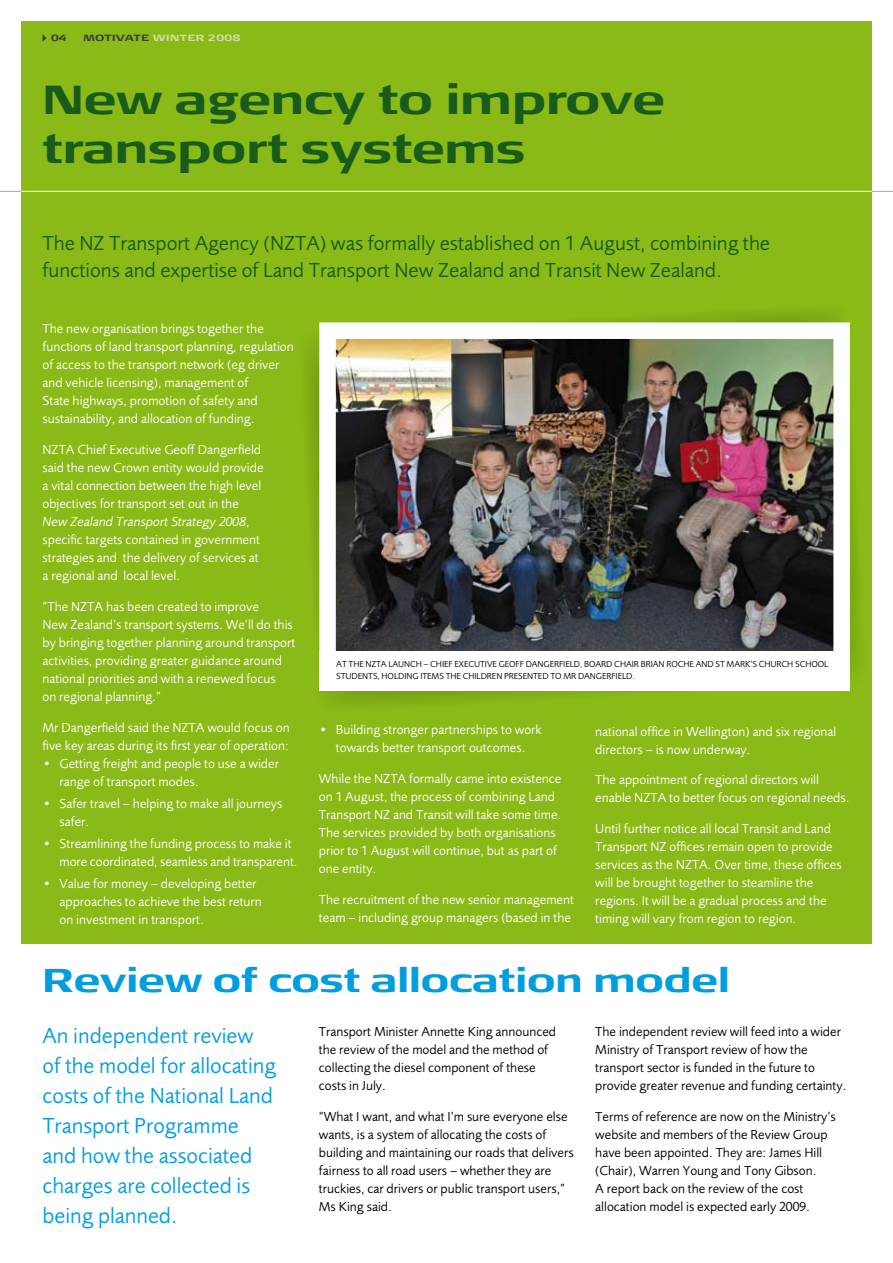
<style>
.page{position:relative;width:893px;height:1263px;background:#fff}
.page>*{position:absolute;margin:0;border:0;box-sizing:border-box;transform-origin:0 0}
.t1{font:700 40.5px/48.6px "Signa Ext Column";color:#195b1a}
.t2{font:700 33px "Signa Ext Column";color:#009ee0}
.t3{font:22.5px/30px "Foundry Sans";color:#009ee0}
.t4{font:21px/27px "Foundry Sans";color:#195b1a}
.t5{font:13.5px/18px "Foundry Sans";color:#fff}
.t6{font:13.5px/18px "Foundry Sans";color:#000}
.t7{font:9px "Foundry Sans";letter-spacing:-.01em;color:#000}
.t8{font:700 9px "Signa Ext Column";letter-spacing:.05em;color:#d0e0a4}
.t9{font:700 9px "Signa Ext Column";color:#3e3e40}
.s1{color:#3e3e40}
.s2{font-style:italic}
</style>
<div class="page">
<hr style="left:0;top:191px;width:893px;height:1px;background:#a7a8aa">
<div style="left:21px;top:21px;width:851px;height:923px;background:#89ba17"></div>
<hr style="left:21px;top:191px;width:851px;height:1px;background:#fff">
<svg style="left:306px;top:312px;width:551px;height:392px"></svg>
<img style="left:336px;top:339px;width:497px;height:312px">
<div style="left:319px;top:322px;width:531px;height:352px;border:16px solid #fff"></div>
<div style="left:319px;top:651px;width:531px;height:40px;background:#fff"></div>
<svg style="left:43px;top:34px;width:3px;height:8px"></svg>
<p class="t9" style="left:51px;top:33px;width:17px">04</p>
<p class="t8" style="left:83px;top:33px;width:159px"><span class="s1">motivate</span> winter 2008</p>
<h1 class="t1" style="left:43px;top:77px;width:624px">N ew agency to improve transport systems</h1>
<h3 class="t4" style="left:43px;top:229px;width:729px">The NZ Transport Agency (NZTA) was formally established on 1 August, combining the functions and expertise of Land Transport New Zealand and Transit New Zealand.</h3>
<p class="t5" style="left:43px;top:320px;width:253px">The new organisation brings together the functions of land transport planning, regulation of access to the transport network (eg driver and vehicle licensing), management of<br>State highways, promotion of safety and sustainability, and allocation of funding.</p>
<p class="t5" style="left:43px;top:441px;width:223px">NZTA Chief Executive Geoff Dangerfield said the new Crown entity would provide a vital connection between the high level objectives for transport set out in the <span class="s2">New Zealand Transport Strategy 2008</span>, specific targets contained in government strategies and the delivery of services at a regional and local level.</p>
<p class="t5" style="left:43px;top:597px;width:254px">“The NZTA has been created to improve<br>New Zealand’s transport systems. We’ll do this by bringing together planning around transport activities, providing greater guidance around national priorities and with a renewed focus<br>on regional planning.”</p>
<p class="t5" style="left:43px;top:718px;width:249px">Mr Dangerfield said the NZTA would focus on five key areas during its first year of operation:</p>
<p class="t5" style="left:60px;top:754px;width:221px;text-indent:-17px">• Getting freight and people to use a wider range of transport modes.</p>
<p class="t5" style="left:60px;top:794px;width:225px;text-indent:-17px">• Safer travel – helping to make all journeys safer.</p>
<p class="t5" style="left:60px;top:834px;width:240px;text-indent:-17px">• Streamlining the funding process to make it more coordinated, seamless and transparent.</p>
<p class="t5" style="left:60px;top:875px;width:204px;text-indent:-17px">• Value for money – developing better approaches to achieve the best return on investment in transport.</p>
<p class="t7" style="left:336px;top:658px;width:203px">At the NZTA launch – Chief Executive Geo ff Danger</p>
<p class="t7" style="left:559px;top:658px;width:10px">field</p>
<p class="t7" style="left:580px;top:658px;width:16px">, Board</p>
<p class="t7" style="left:614px;top:658px;width:37px">Chair Brian</p>
<p class="t7" style="left:666px;top:658px;width:37px">Roche and</p>
<p class="t7" style="left:715px;top:658px;width:103px">St Mark’s Church School</p>
<p class="t7" style="left:336px;top:670px;width:22px">students</p>
<p class="t7" style="left:378px;top:670px;width:17px">, holding</p>
<p class="t7" style="left:420px;top:670px;width:6px">items</p>
<p class="t7" style="left:446px;top:670px;width:35px">the children</p>
<p class="t7" style="left:504px;top:670px;width:6px">presented</p>
<p class="t7" style="left:550px;top:670px;width:35px">to Mr danger</p>
<p class="t7" style="left:611px;top:670px;width:10px">field</p>
<p class="t7" style="left:632px;top:670px;width:4px">.</p>
<p class="t5" style="left:319px;top:721px;width:224px;text-align:center">• Building stronger partnerships to work towards better transport outcomes.</p>
<p class="t5" style="left:319px;top:769px;width:244px">While the NZTA formally came into existence on 1 August, the process of combining Land Transport NZ and Transit will take some time.<br>The services provided by both organisations prior to 1 August will continue, but as part of one entity.</p>
<p class="t5" style="left:319px;top:890px;width:257px">The recruitment of the new senior management team – including group managers (based in the</p>
<p class="t5" style="left:595px;top:722px;width:243px">national office in Wellington) and six regional directors – is now underway.</p>
<p class="t5" style="left:595px;top:771px;width:256px">The appointment of regional directors will enable NZTA to better focus on regional needs.</p>
<p class="t5" style="left:595px;top:819px;width:248px">U ntil further notice all local Transit and Land Transport NZ offices remain open to provide services as the NZTA. Over time, these offices will be brought together to steamline the regions. It will be a gradual process and the timing will vary from region to region.</p>
<h2 class="t2" style="left:43px;top:960px;width:689px">Review of cost allocation model</h2>
<h3 class="t3" style="left:43px;top:1020px;width:235px">An independent review of the model for allocating costs of the National Land<br>Transport Programme and how the associated charges are collected is being planned.</h3>
<p class="t6" style="left:319px;top:1022px;width:239px">Transport Minister Annette King announced the review of the model and the method of collecting the diesel component of these costs in July.</p>
<p class="t6" style="left:319px;top:1107px;width:256px">“What I want, and what I’m sure everyone else wants, is a system of allocating the costs of building and maintaining our roads that delivers fairness to all road users – whether they are truckies, car drivers or public transport users,” Ms King said.</p>
<p class="t6" style="left:595px;top:1022px;width:253px">The independent review will feed into a wider Ministry of Transport review of how the transport sector is funded in the future to provide greater revenue and funding certainty.</p>
<p class="t6" style="left:595px;top:1107px;width:242px">Terms of reference are now on the Ministry’s website and members of the Review Group have been appointed. They are: James H ill (Chair), Warren Young and Tony Gibson.<br>A report back on the review of the cost allocation model is expected early 2009.</p>
</div>
